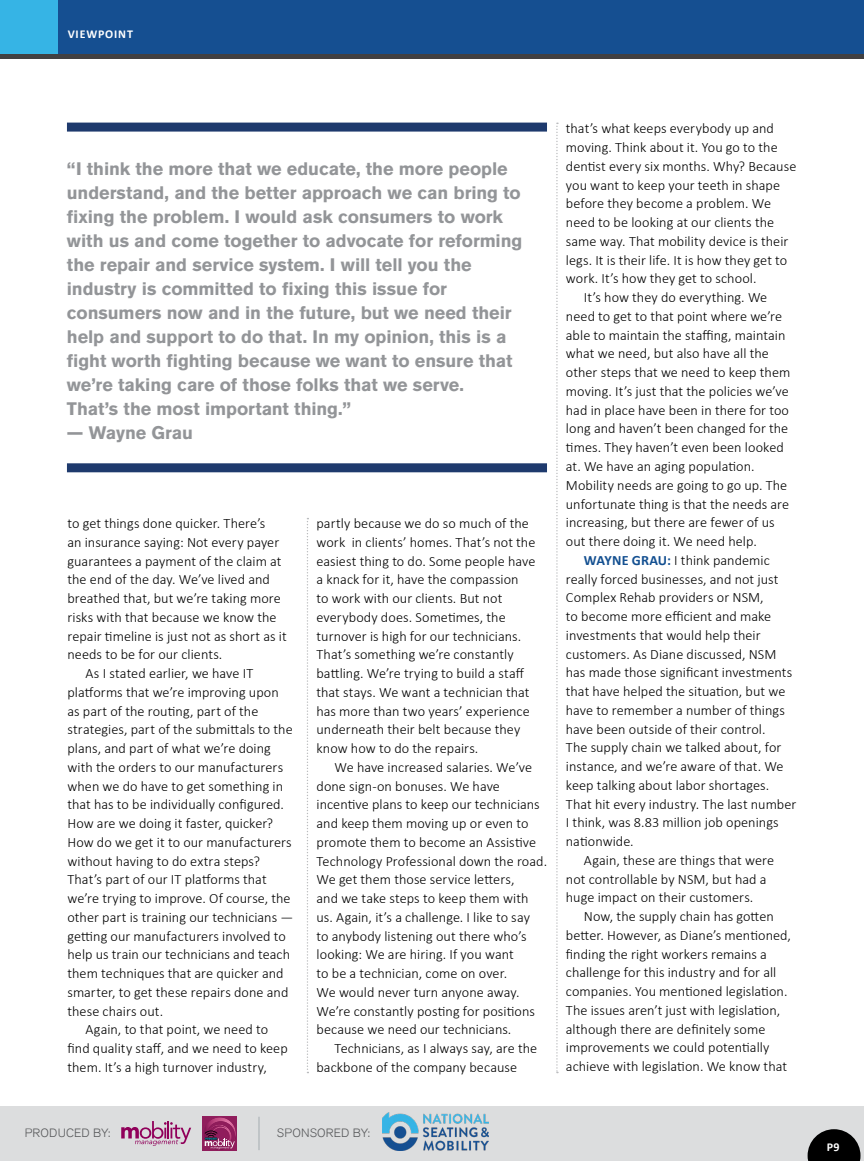
<style>
.page{position:relative;width:864px;height:1161px;background:#fff}
.page>*{position:absolute;margin:0;border:0;box-sizing:border-box;transform-origin:0 0}
.t1{font:700 18px/24px "Akzidenz Grotesk BE";letter-spacing:-.005em;color:#939598}
.t2{font:300 14.25px/18.8px "Calibri";color:#000}
.t3{font:300 12px "Akzidenz Grotesk BE";letter-spacing:.015em;color:#58595b}
.t4{font:700 12px "Calibri";letter-spacing:.07em;color:#fff}
.s1{font-weight:700;color:#145091}
</style>
<div class="page">
<div style="left:0;top:1106px;width:864px;height:55px;background:#dcddde"></div>
<svg style="left:808px;top:1129px;width:53px;height:32px"></svg>
<svg style="left:307px;top:518px;width:1px;height:555px"></svg>
<svg style="left:556px;top:123px;width:2px;height:950px"></svg>
<div style="left:67px;top:123px;width:480px;height:9px;background:#1e3a6d"></div>
<div style="left:67px;top:463px;width:480px;height:9px;background:#1e3a6d"></div>
<div style="left:0;top:0;width:58px;height:54px;background:#36b4e5"></div>
<div style="left:58px;top:0;width:806px;height:54px;background:#154f91"></div>
<hr style="left:0;top:54px;width:864px;height:4px;background:#414042">
<hr style="left:259px;top:1117px;width:1px;height:33px;background:#a4acb0">
<div style="left:203px;top:1116px;width:34px;height:35px;background:#901e5d"></div>
<svg style="left:204px;top:1117px;width:32px;height:33px"></svg>
<svg style="left:121px;top:1121px;width:70px;height:25px"></svg>
<img style="left:383px;top:1113px;width:106px;height:37px">
<p class="t4" style="left:68px;top:25px;width:67px">VIEWPOINT</p>
<p class="t1" style="left:67px;top:158px;width:457px">“I think the more that we educate, the more people understand, and the better approach we can bring to fixing the problem. I would ask consumers to work with us and come together to advocate for reforming the repair and service system. I will tell you the industry is committed to fixing this issue for consumers now and in the future, but we need their help and support to do that. In my opinion, this is a fight worth fighting because we want to ensure that we’re taking care of those folks that we serve.<br>That’s the most important thing.”</p>
<p class="t1" style="left:67px;top:422px;width:128px">— Wayne Grau</p>
<p class="t2" style="left:68px;top:514px;width:199px">to get things done quicker. There’s</p>
<p class="t2" style="left:68px;top:533px;width:213px">an insurance saying: Not every payer</p>
<p class="t2" style="left:68px;top:551px;width:216px">guarantees a payment of the claim at</p>
<p class="t2" style="left:68px;top:570px;width:204px">the end of the day. We’ve lived and</p>
<p class="t2" style="left:68px;top:589px;width:215px">breathed that, but we’re taking more</p>
<p class="t2" style="left:68px;top:608px;width:211px">risks with that because we know the</p>
<p class="t2" style="left:68px;top:626px;width:221px">repair timeline is just not as short as it</p>
<p class="t2" style="left:68px;top:645px;width:156px">needs to be for our clients.</p>
<p class="t2" style="left:86px;top:664px;width:169px">As I stated earlier, we have IT</p>
<p class="t2" style="left:68px;top:683px;width:213px">platforms that we’re improving upon</p>
<p class="t2" style="left:68px;top:701px;width:192px">as part of the routing, part of the</p>
<p class="t2" style="left:68px;top:720px;width:227px">strategies, part of the submittals to the</p>
<p class="t2" style="left:68px;top:739px;width:205px">plans, and part of what we’re doing</p>
<p class="t2" style="left:68px;top:758px;width:217px">with the orders to our manufacturers</p>
<p class="t2" style="left:68px;top:776px;width:217px">when we do have to get something in</p>
<p class="t2" style="left:68px;top:795px;width:218px">that has to be individually configured.</p>
<p class="t2" style="left:68px;top:814px;width:207px">How are we doing it faster, quicker?</p>
<p class="t2" style="left:68px;top:833px;width:226px">How do we get it to our manufacturers</p>
<p class="t2" style="left:68px;top:851px;width:194px">without having to do extra steps?</p>
<p class="t2" style="left:68px;top:870px;width:201px">That’s part of our IT platforms that</p>
<p class="t2" style="left:68px;top:889px;width:225px">we’re trying to improve. Of course, the</p>
<p class="t2" style="left:68px;top:908px;width:227px">other part is training our technicians —</p>
<p class="t2" style="left:68px;top:926px;width:220px">getÝng our manufacturers involved to</p>
<p class="t2" style="left:68px;top:945px;width:224px">help us train our technicians and teach</p>
<p class="t2" style="left:68px;top:964px;width:218px">them techniques that are quicker and</p>
<p class="t2" style="left:68px;top:983px;width:222px">smarter, to get these repairs done and</p>
<p class="t2" style="left:68px;top:1001px;width:97px">these chairs out.</p>
<p class="t2" style="left:86px;top:1020px;width:184px">Again, to that point, we need to</p>
<p class="t2" style="left:68px;top:1039px;width:222px">find quality staff, and we need to keep</p>
<p class="t2" style="left:68px;top:1058px;width:201px">them. It’s a high turnover industry,</p>
<p class="t2" style="left:317px;top:514px;width:220px">partly because we do so much of the work in clients’ homes. That’s not the easiest thing to do. Some people have a knack for it, have the compassion<br>to work with our clients. But not everybody does. Sometimes, the turnover is high for our technicians.<br>That’s something we’re constantly battling. We’re trying to build a staff that stays. We want a technician that has more than two years’ experience underneath their belt because they know how to do the repairs.</p>
<p class="t2" style="left:317px;top:758px;width:232px;text-indent:18px">We have increased salaries. We’ve done sign-on bonuses. We have incentive plans to keep our technicians and keep them moving up or even to promote them to become an Assistive Technology Professional down the road.<br>We get them those service letters,<br>and we take steps to keep them with us. Again, it’s a challenge. I like to say<br>to anybody listening out there who’s looking: We are hiring. If you want<br>to be a technician, come on over.<br>We would never turn anyone away.<br>We’re constantly posting for positions because we need our technicians.</p>
<p class="t2" style="left:317px;top:1039px;width:222px;text-indent:18px">Technicians, as I always say, are the backbone of the company because</p>
<p class="t2" style="left:566px;top:119px;width:210px">that’s what keeps everybody up and</p>
<p class="t2" style="left:566px;top:138px;width:213px">moving. Think about it. You go to the</p>
<p class="t2" style="left:566px;top:157px;width:232px">dentist every six months. Why? Because</p>
<p class="t2" style="left:566px;top:175px;width:216px">you want to keep your teeth in shape</p>
<p class="t2" style="left:566px;top:194px;width:207px">before they become a problem. We</p>
<p class="t2" style="left:566px;top:213px;width:210px">need to be looking at our clients the</p>
<p class="t2" style="left:566px;top:232px;width:224px">same way. That mobility device is their</p>
<p class="t2" style="left:566px;top:250px;width:223px">legs. It is their life. It is how they get to</p>
<p class="t2" style="left:566px;top:269px;width:192px">work. It’s how they get to school.</p>
<p class="t2" style="left:584px;top:288px;width:185px">It’s how they do everything. We</p>
<p class="t2" style="left:566px;top:307px;width:218px">need to get to that point where we’re</p>
<p class="t2" style="left:566px;top:325px;width:221px">able to maintain the stafÏng, maintain</p>
<p class="t2" style="left:566px;top:344px;width:204px">what we need, but also have all the</p>
<p class="t2" style="left:566px;top:363px;width:226px">other steps that we need to keep them</p>
<p class="t2" style="left:566px;top:382px;width:225px">moving. It’s just that the policies we’ve</p>
<p class="t2" style="left:566px;top:400px;width:225px">had in place have been in there for too</p>
<p class="t2" style="left:566px;top:419px;width:224px">long and haven’t been changed for the</p>
<p class="t2" style="left:566px;top:438px;width:219px">times. They haven’t even been looked</p>
<p class="t2" style="left:566px;top:457px;width:190px">at. We have an aging population.</p>
<p class="t2" style="left:566px;top:476px;width:223px">Mobility needs are going to go up. The</p>
<p class="t2" style="left:566px;top:494px;width:225px">unfortunate thing is that the needs are</p>
<p class="t2" style="left:566px;top:513px;width:210px">increasing, but there are fewer of us</p>
<p class="t2" style="left:566px;top:532px;width:192px">out there doing it. We need help.</p>
<p class="t2" style="left:584px;top:551px;width:187px"><span class="s1">WAYNE GRAU:</span> I think pandemic</p>
<p class="t2" style="left:566px;top:569px;width:214px">really forced businesses, and not just</p>
<p class="t2" style="left:566px;top:588px;width:199px">Complex Rehab providers or NSM,</p>
<p class="t2" style="left:566px;top:607px;width:207px">to become more efÏcient and make</p>
<p class="t2" style="left:566px;top:626px;width:196px">investments that would help their</p>
<p class="t2" style="left:566px;top:644px;width:212px">customers. As Diane discussed, NSM</p>
<p class="t2" style="left:566px;top:663px;width:228px">has made those significant investments</p>
<p class="t2" style="left:566px;top:682px;width:221px">that have helped the situation, but we</p>
<p class="t2" style="left:566px;top:701px;width:221px">have to remember a number of things</p>
<p class="t2" style="left:566px;top:719px;width:201px">have been outside of their control.</p>
<p class="t2" style="left:566px;top:738px;width:217px">The supply chain we talked about, for</p>
<p class="t2" style="left:566px;top:757px;width:219px">instance, and we’re aware of that. We</p>
<p class="t2" style="left:566px;top:776px;width:205px">keep talking about labor shortages.</p>
<p class="t2" style="left:566px;top:794px;width:232px">That hit every industry. The last number</p>
<p class="t2" style="left:566px;top:813px;width:214px">I think, was 8.83 million job openings</p>
<p class="t2" style="left:566px;top:832px;width:69px">nationwide.</p>
<p class="t2" style="left:584px;top:851px;width:192px">Again, these are things that were</p>
<p class="t2" style="left:566px;top:869px;width:202px">not controllable by NSM, but had a</p>
<p class="t2" style="left:566px;top:888px;width:189px">huge impact on their customers.</p>
<p class="t2" style="left:584px;top:907px;width:191px">Now, the supply chain has gotten</p>
<p class="t2" style="left:566px;top:926px;width:227px">better. However, as Diane’s mentioned,</p>
<p class="t2" style="left:566px;top:944px;width:203px">finding the right workers remains a</p>
<p class="t2" style="left:566px;top:963px;width:212px">challenge for this industry and for all</p>
<p class="t2" style="left:566px;top:982px;width:223px">companies. You mentioned legislation.</p>
<p class="t2" style="left:566px;top:1001px;width:216px">The issues aren’t just with legislation,</p>
<p class="t2" style="left:566px;top:1019px;width:201px">although there are definitely some</p>
<p class="t2" style="left:566px;top:1038px;width:205px">improvements we could potentially</p>
<p class="t2" style="left:566px;top:1057px;width:223px">achieve with legislation. We know that</p>
<p class="t3" style="left:25px;top:1128px;width:87px">PRODUCED BY:</p>
<p class="t3" style="left:277px;top:1128px;width:95px">SPONSORED BY:</p>
<p class="t4" style="left:827px;top:1139px;width:14px">P9</p>
</div>
